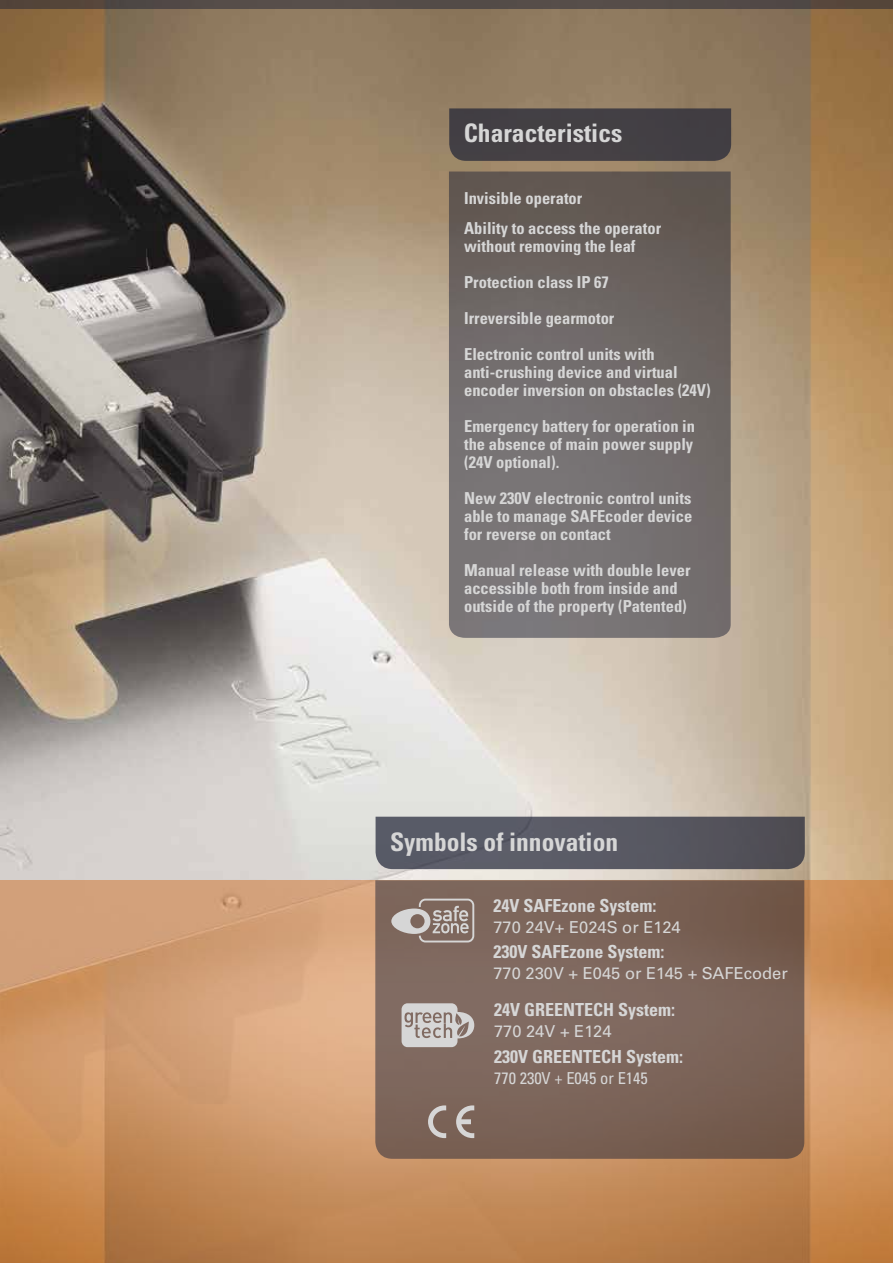
<style>
.page{position:relative;width:893px;height:1263px;background:#fff}
.page>*{position:absolute;margin:0;border:0;box-sizing:border-box;transform-origin:0 0}
.t1{font:700 condensed 25.5px "Univers LT Std";color:#d6d6d6}
.t2{font:700 condensed 18px "Univers LT Std";color:#d6d6d6}
.t3{font:700 condensed 16.5px/18px "Univers LT Std";color:#d6d6d6}
.t4{font:16.5px "Univers LT Std";color:#d6d6d6}
.t5{font:condensed 16.5px "Univers LT Std";color:#d6d6d6}
</style>
<div class="page">
<img style="left:0;top:9px;width:893px;height:871px">
<svg style="left:0;top:0;width:893px;height:9px;background:#544a45"></svg>
<svg style="left:0;top:880px;width:893px;height:383px;background:#ca9263"></svg>
<svg style="left:449px;top:171px;width:282px;height:467px;background:#706968"></svg>
<div style="left:449px;top:108px;width:282px;height:53px;background:#434044"></div>
<svg style="left:375px;top:880px;width:429px;height:279px;background:#7b6358"></svg>
<svg style="left:376px;top:817px;width:429px;height:52px;background:#575761"></svg>
<svg style="left:428px;top:1105px;width:46px;height:33px;background:#988981"></svg>
<div style="left:419px;top:899px;width:55px;height:43px;border:2px solid #d6d6d6;border-radius:6px"></div>
<svg style="left:391px;top:906px;width:78px;height:28px;background:#a69a95"></svg>
<svg style="left:402px;top:1003px;width:72px;height:44px;background:#bbb4b1"></svg>
<h1 class="t1" style="left:464px;top:118px;width:160px">Characteristics</h1>
<p class="t3" style="left:464px;top:183px;width:199px;line-height:29.8px">Invisible operator<br>Ability to access the operator</p>
<p class="t3" style="left:464px;top:228px;width:192px;line-height:36px">without removing the leaf<br>Protection class IP 67<br>Irreversible gearmotor<br>Electronic control units with</p>
<p class="t3" style="left:464px;top:363px;width:248px">anti-crushing device and virtual encoder inversion on obstacles (24V)</p>
<p class="t3" style="left:464px;top:417px;width:232px;text-align:justify">Emergency battery for operation in the absence of main power supply (24V optional).</p>
<p class="t3" style="left:464px;top:489px;width:230px;text-align:justify">New 230V electronic control units able to manage SAFEcoder device for reverse on contact</p>
<p class="t3" style="left:464px;top:561px;width:228px">Manual release with double lever accessible both from inside and outside of the property (Patented)</p>
<h1 class="t1" style="left:390px;top:826px;width:230px">Symbols of innovation</h1>
<p class="t2" style="left:493px;top:894px;width:164px">24V SAFEzone System:</p>
<p class="t4" style="left:493px;top:917px;width:189px">770 24V+ E024S or E124</p>
<p class="t2" style="left:493px;top:940px;width:172px">230V SAFEzone System:</p>
<p class="t4" style="left:493px;top:963px;width:296px">770 230V + E045 or E145 + SAFEcoder</p>
<p class="t2" style="left:494px;top:999px;width:182px">24V GREENTECH System:</p>
<p class="t4" style="left:494px;top:1022px;width:119px">770 24V + E124</p>
<p class="t2" style="left:494px;top:1045px;width:190px">230V GREENTECH System:</p>
<p class="t5" style="left:494px;top:1067px;width:155px">770 230V + E045 or E145</p>
</div>
